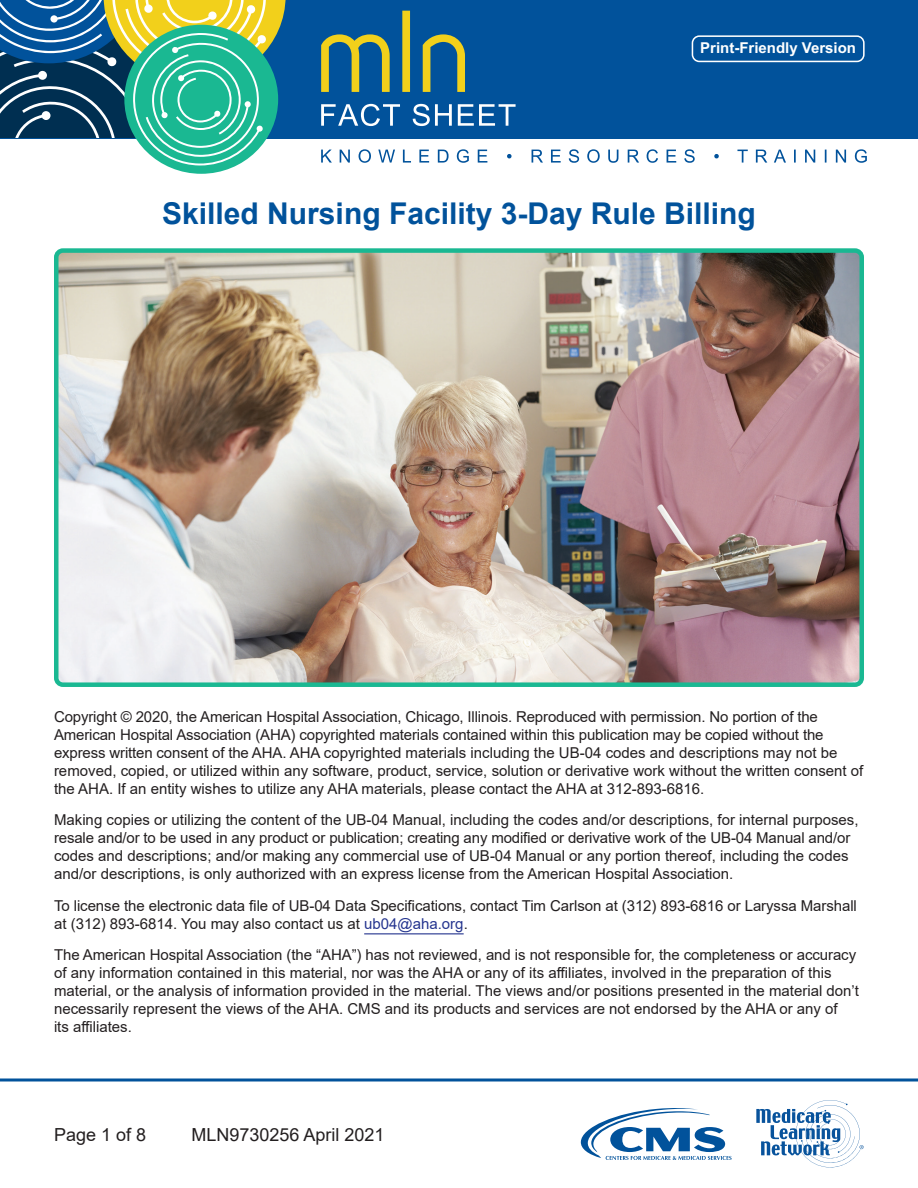
<style>
.page{position:relative;width:918px;height:1188px;background:#fff}
.page>*{position:absolute;margin:0;border:0;box-sizing:border-box;transform-origin:0 0}
.t1{font:700 30px "Arial";color:#01529b}
.t2{font:18px "Arial";color:#231f20}
.Disclaimer{font:15px/18px "Arial";color:#231f20}
.s1{color:#25358f}
</style>
<div class="page">
<svg style="left:0;top:1078px;width:918px;height:4px;background:#407db3"></svg>
<div style="left:0;top:0;width:918px;height:138px;background:#01529b"></div>
<svg style="left:0;top:0;width:286px;height:165px"></svg>
<svg style="left:321px;top:11px;width:144px;height:81px"></svg>
<svg style="left:321px;top:149px;width:546px;height:14px"></svg>
<svg style="left:321px;top:104px;width:195px;height:22px"></svg>
<svg style="left:581px;top:1108px;width:151px;height:52px"></svg>
<svg style="left:756px;top:1100px;width:108px;height:67px"></svg>
<div style="left:692px;top:35px;width:173px;height:27px;border:2px solid #fff;border-radius:7px"></div>
<hr style="left:364px;top:933px;width:100px;height:1px;background:#25358f">
<img style="left:59px;top:253px;width:800px;height:429px">
<div style="left:54px;top:248px;width:810px;height:439px;border:4px solid #1ab892;border-radius:7px"></div>
<h1 class="t1" style="left:162px;top:193px;width:595px">Skilled Nursing Facility 3-Day Rule Billing</h1>
<p class="Disclaimer" style="left:54px;top:707px;width:811px">Copyright © 2020, the American Hospital Association, Chicago, Illinois. Reproduced with permission. No portion of the American Hospital Association (AHA) copyrighted materials contained within this publication may be copied without the express written consent of the AHA. AHA copyrighted materials including the UB-04 codes and descriptions may not be removed, copied, or utilized within any software, product, service, solution or derivative work without the written consent of the AHA. If an entity wishes to utilize any AHA materials, please contact the AHA at 312-893-6816.</p>
<p class="Disclaimer" style="left:54px;top:811px;width:806px">Making copies or utilizing the content of the UB-04 Manual, including the codes and/or descriptions, for internal purposes, resale and/or to be used in any product or publication; creating any modified or derivative work of the UB-04 Manual and/or codes and descriptions; and/or making any commercial use of UB-04 Manual or any portion thereof, including the codes and/or descriptions, is only authorized with an express license from the American Hospital Association.</p>
<p class="Disclaimer" style="left:54px;top:896px;width:804px">To license the electronic data file of UB-04 Data Specifications, contact Tim Carlson at (312) 893-6816 or Laryssa Marshall at (312) 893-6814. You may also contact us at <span class="s1">ub04@aha.org</span>.</p>
<p class="Disclaimer" style="left:54px;top:946px;width:807px">The American Hospital Association (the “AHA”) has not reviewed, and is not responsible for, the completeness or accuracy of any information contained in this material, nor was the AHA or any of its affiliates, involved in the preparation of this material, or the analysis of information provided in the material. The views and/or positions presented in the material don’t necessarily represent the views of the AHA. CMS and its products and services are not endorsed by the AHA or any of<br>its affiliates.</p>
<p class="t2" style="left:54px;top:1122px;width:94px">Page 1 of 8</p>
<p class="t2" style="left:192px;top:1122px;width:195px">MLN9730256 April 2021</p>
</div>
